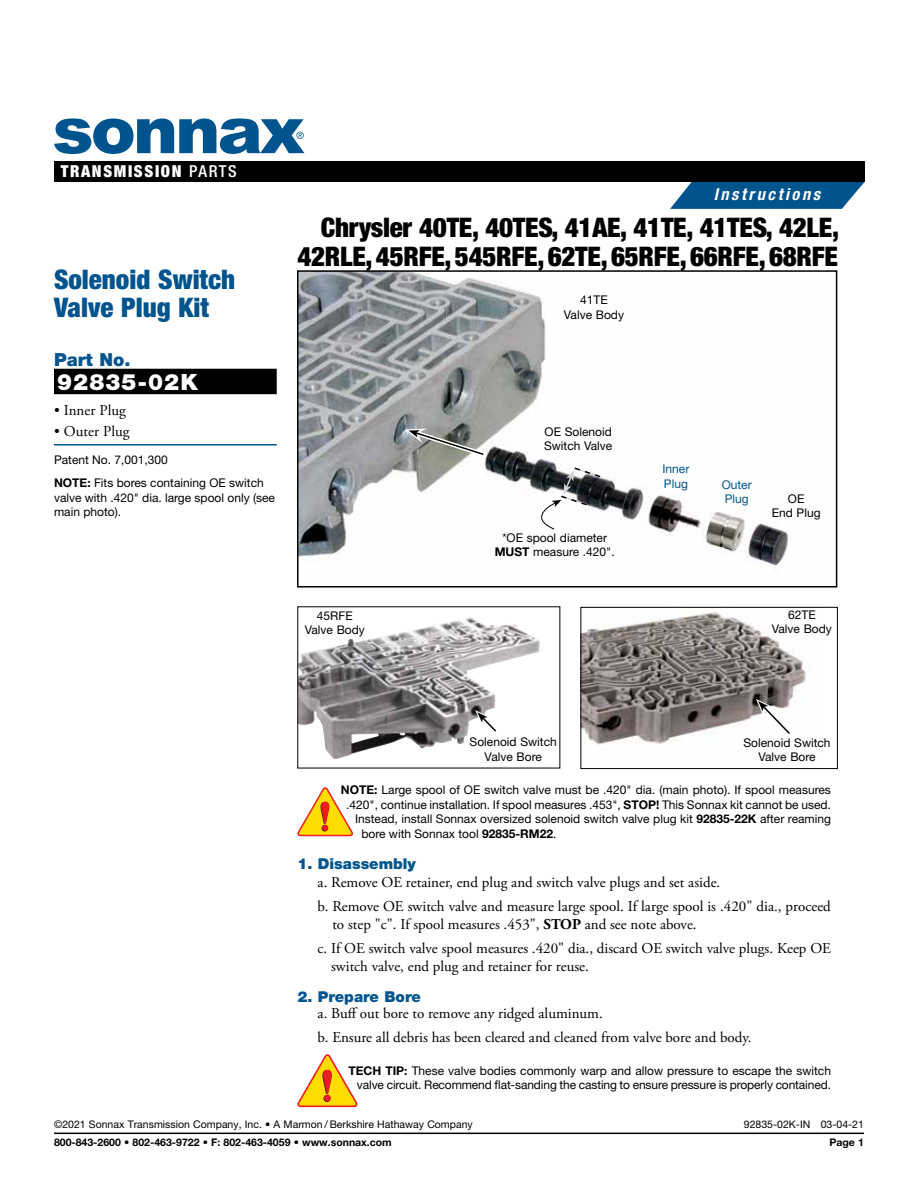
<style>
.page{position:relative;width:918px;height:1188px;background:#fff}
.page>*{position:absolute;margin:0;border:0;box-sizing:border-box;transform-origin:0 0}
.t1{font:900 condensed 27px/28.5px "Helvetica Neue LT Std";letter-spacing:-.01em;color:#000;text-align:right}
.t2{font:900 condensed 27px/27.8px "Helvetica Neue LT Std";color:#00548e}
.t3{font:900 22.5px "Helvetica Neue LT Std";letter-spacing:.05em;color:#fff}
.t4{font:900 18px "Helvetica Neue LT Std";color:#00548e}
.t5{font:900 condensed 16.5px "Helvetica Neue LT Std";letter-spacing:.1em;color:#fff}
.t6{font:italic 700 condensed 16.5px "Helvetica Neue LT Std";letter-spacing:.155em;color:#fff}
.t7{font:15px/24px "Adobe Garamond Pro";color:#000}
.t8{font:900 15px "Helvetica Neue LT Std";color:#00548e}
.t9{font:12px/14.4px "Helvetica Neue LT Std";color:#000;text-align:center}
.t10{font:12px/14.4px "Helvetica Neue LT Std";color:#00548e}
.t11{font:10.5px "Helvetica Neue LT Std";color:#000}
.t12{font:700 10.5px "Helvetica Neue LT Std";color:#000}
.s1{font-weight:500}
.s2{font-weight:700}
</style>
<div class="page">
<div style="left:54px;top:369px;width:223px;height:25px;background:#000"></div>
<hr style="left:54px;top:444px;width:223px;height:2px;background:#00548e">
<svg style="left:298px;top:787px;width:55px;height:49px"></svg>
<svg style="left:298px;top:1054px;width:59px;height:53px"></svg>
<img style="left:300px;top:273px;width:488px;height:293px">
<div style="left:297px;top:270px;width:540px;height:318px;border:2px solid #000"></div>
<svg style="left:532px;top:466px;width:70px;height:64px"></svg>
<svg style="left:405px;top:428px;width:84px;height:32px;background:#979994"></svg>
<img style="left:299px;top:618px;width:241px;height:141px">
<svg style="left:475px;top:710px;width:27px;height:28px"></svg>
<img style="left:582px;top:612px;width:224px;height:133px">
<div style="left:580px;top:607px;width:258px;height:162px;border:1px solid #000"></div>
<svg style="left:756px;top:699px;width:38px;height:39px"></svg>
<hr style="left:54px;top:1133px;width:810px;height:1px;background:#000">
<svg style="left:670px;top:182px;width:195px;height:27px;background:#1e689b"></svg>
<div style="left:54px;top:161px;width:811px;height:21px;background:#000"></div>
<svg style="left:54px;top:118px;width:250px;height:36px"></svg>
<h3 class="t5" style="left:61px;top:161px;width:178px">TRANSMISSION <span class="s1">PARTS</span></h3>
<h1 class="t2" style="left:54px;top:265px;width:183px">Solenoid Switch<br>Valve Plug Kit</h1>
<h3 class="t4" style="left:54px;top:348px;width:78px">Part No.</h3>
<h2 class="t3" style="left:57px;top:368px;width:142px">92835-02K</h2>
<p class="t7" style="left:54px;top:399px;width:73px">• Inner Plug</p>
<p class="t7" style="left:54px;top:420px;width:77px">• Outer Plug</p>
<p class="t9" style="left:54px;top:448px;width:211px;line-height:23.4px;text-align:left">Patent No. 7,001,300<br><span class="s2">NOTE:</span> Fits bores containing OE switch</p>
<p class="t9" style="left:54px;top:490px;width:223px;text-align:left">valve with .420" dia. large spool only (see main photo).</p>
<h3 class="t6" style="left:714px;top:185px;width:108px">Instructions</h3>
<h1 class="t1" style="left:297px;top:213px;width:543px">Chrysler 40TE, 40TES, 41AE, 41TE, 41TES, 42LE,<br>42RLE, 45RFE, 545RFE, 62TE, 65RFE, 66RFE, 68RFE</h1>
<p class="t9" style="left:564px;top:293px;width:62px">41TE<br>Valve Body</p>
<p class="t9" style="left:305px;top:608px;width:62px">45RFE<br>Valve Body</p>
<p class="t9" style="left:544px;top:424px;width:70px;text-align:left">OE Solenoid<br>Switch Valve</p>
<p class="t9" style="left:495px;top:530px;width:122px">*OE spool diameter<br><span class="s2">MUST</span> measure .420".</p>
<p class="t10" style="left:663px;top:462px;width:28px">Inner<br>Plug</p>
<p class="t10" style="left:722px;top:477px;width:32px">Outer<br>Plug</p>
<p class="t9" style="left:772px;top:491px;width:50px">OE<br>End Plug</p>
<p class="t9" style="left:772px;top:607px;width:62px">62TE<br>Valve Body</p>
<p class="t9" style="left:470px;top:735px;width:89px">Solenoid Switch<br>Valve Bore</p>
<p class="t9" style="left:743px;top:735px;width:89px">Solenoid Switch<br>Valve Bore</p>
<p class="t9" style="left:341px;top:783px;width:492px"><span class="s2">NOTE:</span> Large spool of OE switch valve must be .420" dia. (main photo). If spool measures</p>
<p class="t9" style="left:346px;top:797px;width:486px">.420", continue installation. If spool measures .453", <span class="s2">STOP!</span> This Sonnax kit cannot be used.</p>
<p class="t9" style="left:355px;top:812px;width:477px">Instead, install Sonnax oversized solenoid switch valve plug kit <span class="s2">92835-22K</span> after reaming</p>
<p class="t9" style="left:361px;top:826px;width:197px">bore with Sonnax tool <span class="s2">92835-RM22</span>.</p>
<p class="t8" style="left:297px;top:855px;width:120px">1. Disassembly</p>
<p class="t7" style="left:318px;top:871px;width:515px">a. Remove OE retainer, end plug and switch valve plugs and set aside.<br>b. Remove OE switch valve and measure large spool. If large spool is .420" dia., proceed</p>
<p class="t7" style="left:318px;top:913px;width:515px;text-indent:15px">to step "c". If spool measures .453", <span class="s2">STOP</span> and see note above.<br>c. If OE switch valve spool measures .420" dia., discard OE switch valve plugs. Keep OE</p>
<p class="t7" style="left:331px;top:955px;width:259px">switch valve, end plug and retainer for reuse.</p>
<p class="t8" style="left:297px;top:987px;width:125px">2. Prepare Bore</p>
<p class="t7" style="left:318px;top:1002px;width:435px">a. Buff out bore to remove any ridged aluminum.<br>b. Ensure all debris has been cleared and cleaned from valve bore and body.</p>
<p class="t9" style="left:348px;top:1063px;width:484px;text-align:right"><span class="s2">TECH TIP:</span> These valve bodies commonly warp and allow pressure to escape the switch valve circuit. Recommend flat-sanding the casting to ensure pressure is properly contained.</p>
<p class="t11" style="left:54px;top:1118px;width:420px">©2021 Sonnax Transmission Company, Inc. • A Marmon / Berkshire Hathaway Company</p>
<p class="t11" style="left:744px;top:1118px;width:122px">92835-02K-IN 03-04-21</p>
<p class="t12" style="left:54px;top:1136px;width:339px">800-843-2600 • 802-463-9722 • F: 802-463-4059 • www.sonnax.com</p>
<p class="t12" style="left:829px;top:1136px;width:36px">Page 1</p>
</div>
